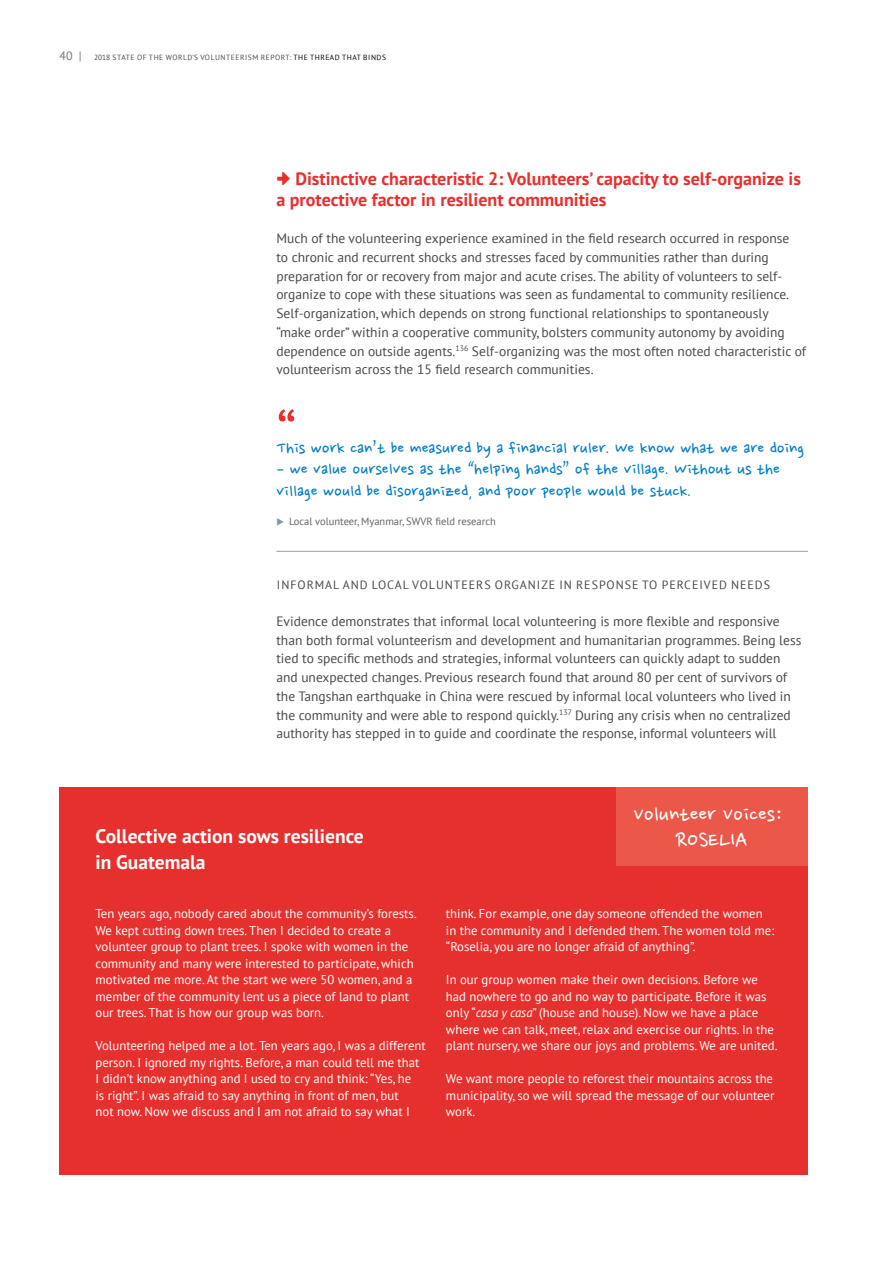
<style>
.page{position:relative;width:893px;height:1263px;background:#fff}
.page>*{position:absolute;margin:0;border:0;box-sizing:border-box;transform-origin:0 0}
.t1{font:59.4px "PT Sans";color:#e6302e}
.t2{font:25.5px "Nanum Pen";color:#fff}
.t3{font:24.75px "Nanum Pen";color:#fff}
.t4{font:19.5px/21.8px "Nanum Pen";color:#007dc5}
.t5{font:700 19.5px/25.5px "PT Sans";color:#fff}
.t6{font:700 18px/21px "PT Sans";color:#e6302e}
.t7{font:13.5px/18.8px "PT Sans";color:#484846}
.t8{font:12.75px/16.5px "PT Sans";color:#fff}
.t9{font:12px "PT Sans";letter-spacing:.08em;color:#484846}
.t10{font:10.5px "PT Sans";color:#626261}
.t11{font:7.5px "PT Sans";letter-spacing:.075em;color:#484846}
.s1{font-size:12px;color:#6f7779}
.s2{color:#000}
.s3{font-family:"X Ingy Arrows";font-weight:400;font-size:16.5px}
.s4{color:#7f96ac}
.s5{font-style:italic}
</style>
<div class="page">
<hr style="left:276px;top:551px;width:532px;height:1px;background:#9b9c9c">
<div style="left:60px;top:787px;width:748px;height:387px;background:#e6302e"></div>
<div style="left:617px;top:787px;width:191px;height:79px;background:#eb5748"></div>
<p class="t11" style="left:60px;top:53px;width:328px"><span class="s1">40 |</span> 2018 STATE OF THE WORLD’S VOLUNTEERISM REPORT: <span class="s2">THE THREAD THAT BINDS</span></p>
<h3 class="t6" style="left:276px;top:168px;width:526px"><span class="s3">c</span> Distinctive characteristic 2: Volunteers’ capacity to self-organize is a protective factor in resilient communities</h3>
<p class="t7" style="left:276px;top:229px;width:531px">Much of the volunteering experience examined in the field research occurred in response<br>to chronic and recurrent shocks and stresses faced by communities rather than during preparation for or recovery from major and acute crises. The ability of volunteers to self&shy;organize to cope with these situations was seen as fundamental to community resilience.<br>Self-organization, which depends on strong functional relationships to spontaneously “make order” within a cooperative community, bolsters community autonomy by avoiding dependence on outside agents.<sup>136</sup> Self-organizing was the most often noted characteristic of volunteerism across the 15 field research communities.</p>
<h1 class="t1" style="left:276px;top:386px;width:22px">“</h1>
<h3 class="t4" style="left:276px;top:438px;width:529px">This work can’t be measured by a financial ruler. We know what we are doing</h3>
<h3 class="t4" style="left:276px;top:460px;width:505px">– we value ourselves as the “helping hands” of the village. Without us the village would be disorganized, and poor people would be stuck.</h3>
<p class="t10" style="left:276px;top:515px;width:221px"><span class="s4">◆</span> Local volunteer, Myanmar, SWVR field research</p>
<p class="t9" style="left:277px;top:577px;width:495px">INFORMAL AND LOCAL VOLUNTEERS ORGANIZE IN RESPONSE TO PERCEIVED NEEDS</p>
<p class="t7" style="left:276px;top:611px;width:527px">Evidence demonstrates that informal local volunteering is more flexible and responsive than both formal volunteerism and development and humanitarian programmes. Being less tied to specific methods and strategies, informal volunteers can quickly adapt to sudden and unexpected changes. Previous research found that around 80 per cent of survivors of the Tangshan earthquake in China were rescued by informal local volunteers who lived in the community and were able to respond quickly.<sup>137</sup> During any crisis when no centralized authority has stepped in to guide and coordinate the response, informal volunteers will</p>
<h3 class="t5" style="left:96px;top:823px;width:270px">Collective action sows resilience in Guatemala</h3>
<p class="t8" style="left:96px;top:905px;width:323px">Ten years ago, nobody cared about the community’s forests.<br>We kept cutting down trees. Then I decided to create a volunteer group to plant trees. I spoke with women in the community and many were interested to participate, which motivated me more. At the start we were 50 women, and a member of the community lent us a piece of land to plant our trees. That is how our group was born.</p>
<p class="t8" style="left:96px;top:1037px;width:332px">Volunteering helped me a lot. Ten years ago, I was a different person. I ignored my rights. Before, a man could tell me that I didn’t know anything and I used to cry and think: “Yes, he<br>is right”. I was afraid to say anything in front of men, but<br>not now. Now we discuss and I am not afraid to say what I</p>
<h3 class="t3" style="left:633px;top:803px;width:151px">Volunteer Voices:Æ</h3>
<h2 class="t2" style="left:676px;top:828px;width:73px">ROSELIA</h2>
<p class="t8" style="left:446px;top:905px;width:330px">think. For example, one day someone offended the women in the community and I defended them. The women told me: “Roselia, you are no longer afraid of anything”.</p>
<p class="t8" style="left:446px;top:971px;width:333px">In our group women make their own decisions. Before we had nowhere to go and no way to participate. Before it was only “<span class="s5">casa y casa</span>” (house and house). Now we have a place where we can talk, meet, relax and exercise our rights. In the plant nursery, we share our joys and problems. We are united.</p>
<p class="t8" style="left:446px;top:1070px;width:330px;text-align:justify">We want more people to reforest their mountains across the municipality, so we will spread the message of our volunteer work.</p>
</div>
